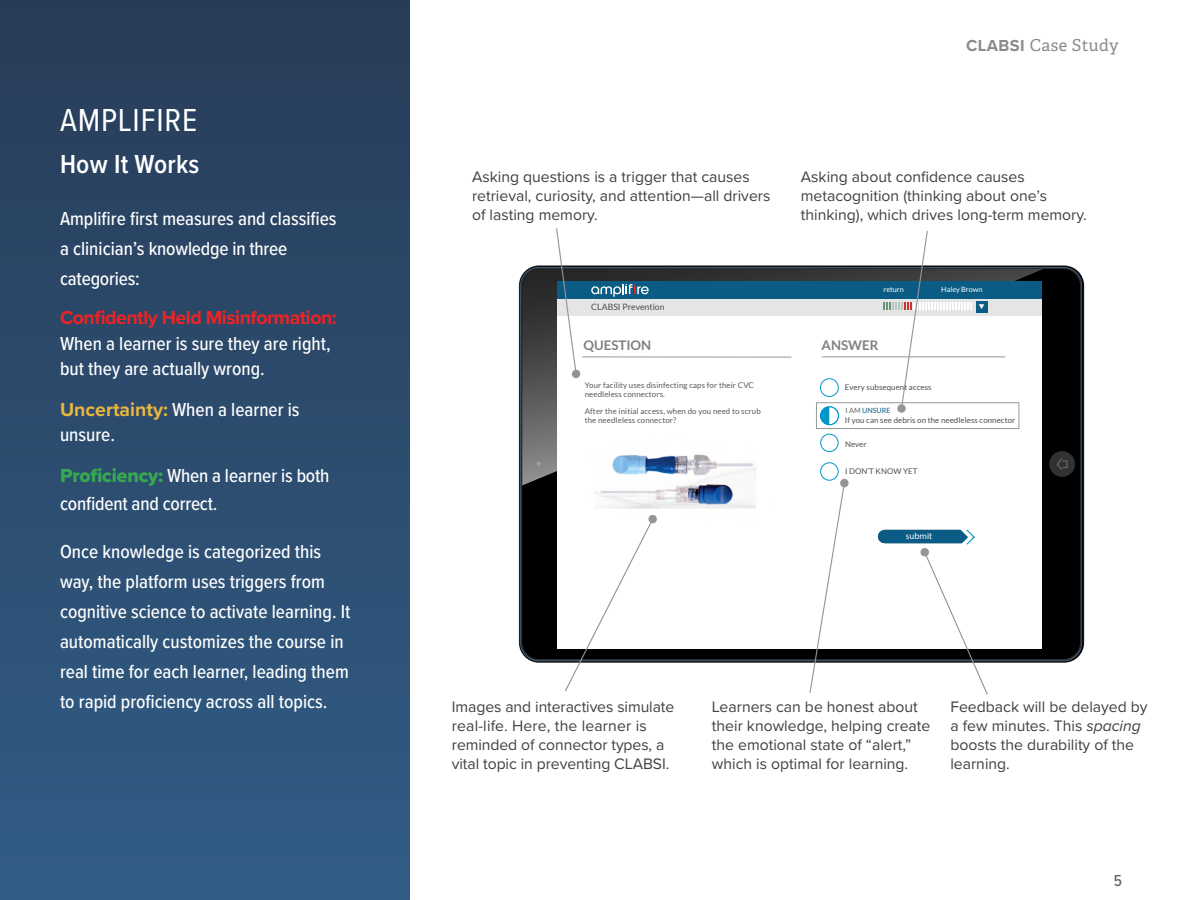
<style>
.page{position:relative;width:1200px;height:900px;background:#fff}
.page>*{position:absolute;margin:0;border:0;box-sizing:border-box;transform-origin:0 0}
.t1{font:33px "Proxima Nova Cond";letter-spacing:.025em;color:#fff}
.t2{font:600 27px "Proxima Nova Cond";letter-spacing:.01em;color:#fff}
.t3{font:500 19.5px/30px "Proxima Nova Cond";color:#fff}
.t4{font:700 19.5px "Proxima Nova";letter-spacing:-.025em;color:#ed2324}
.t5{font:16.5px "Adelle";letter-spacing:.025em;color:#646464}
.t6{font:500 16.5px "Proxima Nova Cond";color:#646464}
.t7{font:15.75px/18.9px "Proxima Nova";color:#414042}
.t8{font:700 13.35px "Lato";color:#808080}
.t9{font:9px "Myriad Pro";color:#fff}
.t10{font:8.7px "Lato";color:#4d4d4d}
.t11{font:7.8px/9px "Lato";letter-spacing:.015em;color:#58595b}
.t12{font:7.8px "Lato";letter-spacing:.01em;color:#4d4d4d}
.t13{font:7.2px "Lato";color:#fff}
.t14{font:7.2px "Lato";color:#0b5c85}
.s1{font-family:"Proxima Nova";font-weight:700;color:#ebb63e}
.s2{font-family:"Proxima Nova Extrabld";font-weight:400;color:#37aa50}
.s3{font-family:"Proxima Nova";font-weight:700}
.s4{color:#666}
.s5{font-style:italic}
</style>
<div class="page">
<div style="left:0;top:0;width:410px;height:900px;background:linear-gradient(to bottom,#283c58,#315d86)"></div>
<div style="left:522px;top:269px;width:558px;height:390px;background:#000;border-radius:17px"></div>
<div style="left:1049px;top:451px;width:26px;height:26px;background:#323232;border-radius:50%"></div>
<svg style="left:1056px;top:458px;width:12px;height:12px"></svg>
<svg style="left:522px;top:269px;width:521px;height:217px;background:#404041"></svg>
<div style="left:557px;top:316px;width:485px;height:332px;background:#fff"></div>
<div style="left:557px;top:298px;width:485px;height:18px;background:#e5e5e5"></div>
<div style="left:557px;top:281px;width:485px;height:17px;background:#0b5c84"></div>
<svg style="left:591px;top:284px;width:58px;height:13px"></svg>
<div style="left:976px;top:301px;width:11px;height:11px;background:#0b5c84"></div>
<hr style="left:582px;top:357px;width:209px;height:1px;background:#989898">
<hr style="left:822px;top:357px;width:183px;height:1px;background:#989898">
<div style="left:820px;top:378px;width:19px;height:19px;border:1px solid #0098cb;border-radius:50%"></div>
<div style="left:820px;top:434px;width:19px;height:18px;border:1px solid #0098cb;border-radius:50%"></div>
<div style="left:820px;top:462px;width:19px;height:19px;border:1px solid #0098cb;border-radius:50%"></div>
<svg style="left:555px;top:228px;width:22px;height:147px"></svg>
<div style="left:572px;top:369px;width:9px;height:9px;background:#929497;border-radius:50%"></div>
<svg style="left:809px;top:488px;width:37px;height:205px"></svg>
<div style="left:840px;top:479px;width:9px;height:9px;background:#929497;border-radius:4px"></div>
<img style="left:595px;top:454px;width:161px;height:55px">
<div style="left:816px;top:403px;width:203px;height:26px;border:1px solid #989898"></div>
<div style="left:821px;top:407px;width:17px;height:18px;background:#0098cb;border-radius:50%"></div>
<svg style="left:829px;top:408px;width:9px;height:17px"></svg>
<div style="left:820px;top:406px;width:19px;height:19px;border:1px solid #0098cb;border-radius:50%"></div>
<div style="left:885px;top:530px;width:78px;height:13px;background:#0b5c84"></div>
<svg style="left:920px;top:529px;width:69px;height:166px"></svg>
<svg style="left:564px;top:515px;width:94px;height:176px"></svg>
<svg style="left:883px;top:231px;width:89px;height:174px"></svg>
<div style="left:897px;top:404px;width:9px;height:9px;background:#939598;border-radius:50%"></div>
<h1 class="t1" style="left:60px;top:96px;width:139px">AMPLIFIRE</h1>
<h2 class="t2" style="left:60px;top:144px;width:141px">How It Works</h2>
<p class="t3" style="left:60px;top:203px;width:278px">Amplifire first measures and classifies a clinician’s knowledge in three categories:</p>
<p class="t4" style="left:60px;top:303px;width:278px">Confidently Held Misinformation:</p>
<p class="t3" style="left:60px;top:330px;width:272px;line-height:25.5px">When a learner is sure they are right, but they are actually wrong.</p>
<p class="t3" style="left:60px;top:396px;width:241px;line-height:25.5px"><span class="s1">Uncertainty:</span> When a learner is unsure.</p>
<p class="t3" style="left:60px;top:461px;width:271px;line-height:28.5px"><span class="s2">Proficiency:</span> When a learner is both confident and correct.</p>
<p class="t3" style="left:60px;top:536px;width:292px">Once knowledge is categorized this way, the platform uses triggers from cognitive science to activate learning. It automatically customizes the course in real time for each learner, leading them to rapid proficiency across all topics.</p>
<p class="t5" style="left:966px;top:35px;width:154px"><span class="s3">CLABSI</span> Case Study</p>
<p class="t7" style="left:472px;top:167px;width:300px">Asking questions is a trigger that causes retrieval, curiosity, and attention—all drivers of lasting memory.</p>
<p class="t10" style="left:591px;top:302px;width:75px">CLABSI Prevention</p>
<p class="t7" style="left:801px;top:167px;width:288px">Asking about confidence causes metacognition (thinking about one’s thinking), which drives long-term memory.</p>
<p class="t13" style="left:883px;top:286px;width:22px">return</p>
<p class="t13" style="left:941px;top:286px;width:43px">Haley Brown</p>
<p class="t8" style="left:584px;top:337px;width:69px">QUESTION</p>
<p class="t8" style="left:822px;top:337px;width:58px">ANSWER</p>
<p class="t12" style="left:845px;top:383px;width:88px">Every subsequent access</p>
<p class="t11" style="left:585px;top:381px;width:171px">Your facility uses disinfecting caps for their CVC needleless connectors.</p>
<p class="t11" style="left:585px;top:407px;width:178px">After the initial access, when do you need to scrub the needleless connector?</p>
<p class="t14" style="left:846px;top:406px;width:47px"><span class="s4">I AM</span> UNSURE</p>
<p class="t12" style="left:845px;top:416px;width:172px">If you can see debris on the needleless connector</p>
<p class="t12" style="left:845px;top:439px;width:23px">Never</p>
<p class="t12" style="left:845px;top:467px;width:74px">I DON’T KNOW YET</p>
<p class="t9" style="left:906px;top:531px;width:28px">submit</p>
<p class="t7" style="left:452px;top:697px;width:224px">Images and interactives simulate real-life. Here, the learner is reminded of connector types, a vital topic in preventing CLABSI.</p>
<p class="t7" style="left:712px;top:697px;width:220px">Learners can be honest about their knowledge, helping create the emotional state of “alert,” which is optimal for learning.</p>
<p class="t7" style="left:950px;top:697px;width:199px">Feedback will be delayed by a few minutes. This <span class="s5">spacing </span>boosts the durability of the learning.</p>
<p class="t6" style="left:1114px;top:868px;width:10px">5</p>
</div>
